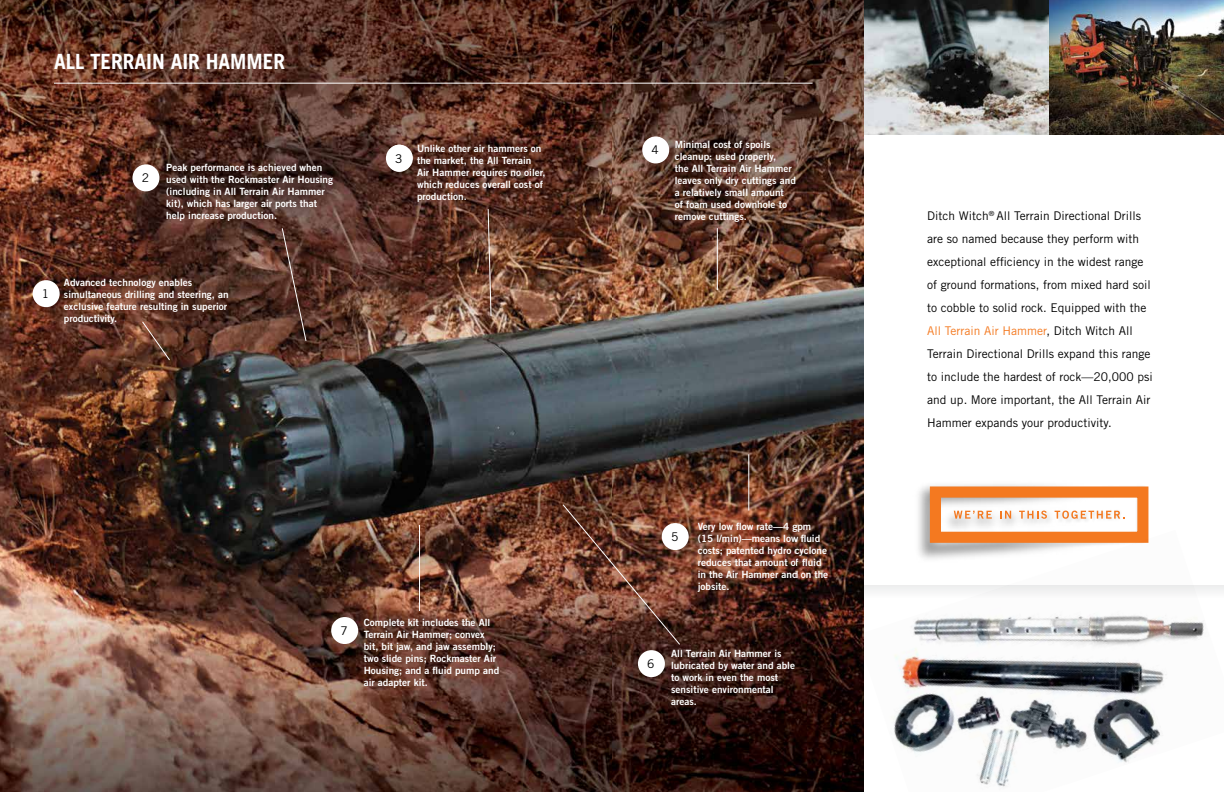
<style>
.page{position:relative;width:1224px;height:792px;background:#fff}
.page>*{position:absolute;margin:0;border:0;box-sizing:border-box;transform-origin:0 0}
.t1{font:700 21px "Trade Gothic LT Std";color:#fff}
.t2{font:12px/23px "Trade Gothic LT Std";color:#000}
.t3{font:10px/12px "Trade Gothic LT Std Bd 2";color:#fff}
.s1{color:#f47920}
</style>
<div class="page">
<img style="left:0;top:0;width:864px;height:792px">
<hr style="left:54px;top:83px;width:558px;height:1px;background:#fff">
<div style="left:132px;top:164px;width:27px;height:27px;background:#fff;border-radius:50%"></div>
<div style="left:386px;top:145px;width:27px;height:27px;background:#fff;border-radius:50%"></div>
<div style="left:33px;top:280px;width:27px;height:27px;background:#fff;border-radius:50%"></div>
<div style="left:331px;top:617px;width:27px;height:27px;background:#fff;border-radius:50%"></div>
<svg style="left:141px;top:320px;width:30px;height:41px"></svg>
<svg style="left:281px;top:227px;width:26px;height:115px;background:#58372d"></svg>
<svg style="left:487px;top:208px;width:5px;height:109px"></svg>
<hr style="left:419px;top:525px;width:1px;height:86px;background:#fff">
<hr style="left:612px;top:83px;width:201px;height:1px;background:#fff">
<div style="left:642px;top:136px;width:27px;height:27px;background:#fff;border-radius:50%"></div>
<img style="left:864px;top:0;width:360px;height:135px">
<img style="left:918px;top:484px;width:231px;height:46px">
<div style="left:930px;top:487px;width:218px;height:56px;border:11px solid #f47920"></div>
<svg style="left:954px;top:511px;width:38px;height:8px"></svg>
<svg style="left:1000px;top:511px;width:11px;height:8px"></svg>
<svg style="left:1019px;top:511px;width:28px;height:8px"></svg>
<svg style="left:1055px;top:511px;width:70px;height:8px"></svg>
<div style="left:662px;top:523px;width:27px;height:27px;background:#fff;border-radius:50%"></div>
<div style="left:638px;top:650px;width:27px;height:27px;background:#fff;border-radius:50%"></div>
<img style="left:857px;top:530px;width:367px;height:262px">
<hr style="left:717px;top:228px;width:1px;height:62px;background:#fff">
<hr style="left:748px;top:454px;width:1px;height:56px;background:#fff">
<img style="left:562px;top:503px;width:119px;height:143px">
<h1 class="t1" style="left:54px;top:49px;width:233px">ALL TERRAIN AIR HAMMER</h1>
<p class="t2" style="left:142px;top:166px;width:9px">2</p>
<p class="t3" style="left:166px;top:161px;width:168px">Peak performance is achieved when used with the Rockmaster Air Housing (including in All Terrain Air Hammer kit), which has larger air ports that help increase production.</p>
<p class="t2" style="left:42px;top:282px;width:9px">1</p>
<p class="t3" style="left:64px;top:276px;width:166px">Advanced technology enables simultaneous drilling and steering, an exclusive feature resulting in superior productivity.</p>
<p class="t2" style="left:395px;top:147px;width:9px">3</p>
<p class="t3" style="left:417px;top:143px;width:130px">Unlike other air hammers on the market, the All Terrain<br>Air Hammer requires no oiler, which reduces overall cost of production.</p>
<p class="t2" style="left:341px;top:619px;width:9px">7</p>
<p class="t3" style="left:364px;top:617px;width:137px">Complete kit includes the All<br>Terrain Air Hammer; convex bit, bit jaw, and jaw assembly; two slide pins; Rockmaster Air<br>Housing; and a fluid pump and air adapter kit.</p>
<p class="t2" style="left:652px;top:138px;width:9px">4</p>
<p class="t3" style="left:675px;top:138px;width:123px">Minimal cost of spoils cleanup: used properly,<br>the All Terrain Air Hammer leaves only dry cuttings and a relatively small amount<br>of foam used downhole to remove cuttings.</p>
<p class="t2" style="left:671px;top:525px;width:9px">5</p>
<p class="t3" style="left:698px;top:521px;width:132px">Very low flow rate—4 gpm (15 l/min)—means low fluid costs; patented hydro cyclone reduces that amount of fluid in the Air Hammer and on the jobsite.</p>
<p class="t2" style="left:647px;top:652px;width:9px">6</p>
<p class="t3" style="left:671px;top:648px;width:125px">All Terrain Air Hammer is lubricated by water and able to work in even the most sensitive environmental areas.</p>
<p class="t2" style="left:927px;top:204px;width:227px">Ditch Witch<sup>®</sup> All Terrain Directional Drills are so named because they perform with exceptional efficiency in the widest range of ground formations, from mixed hard soil to cobble to solid rock. Equipped with the <span class="s1">All Terrain Air Hammer</span>, Ditch Witch All Terrain Directional Drills expand this range to include the hardest of rock—20,000 psi and up. More important, the All Terrain Air Hammer expands your productivity.</p>
</div>
